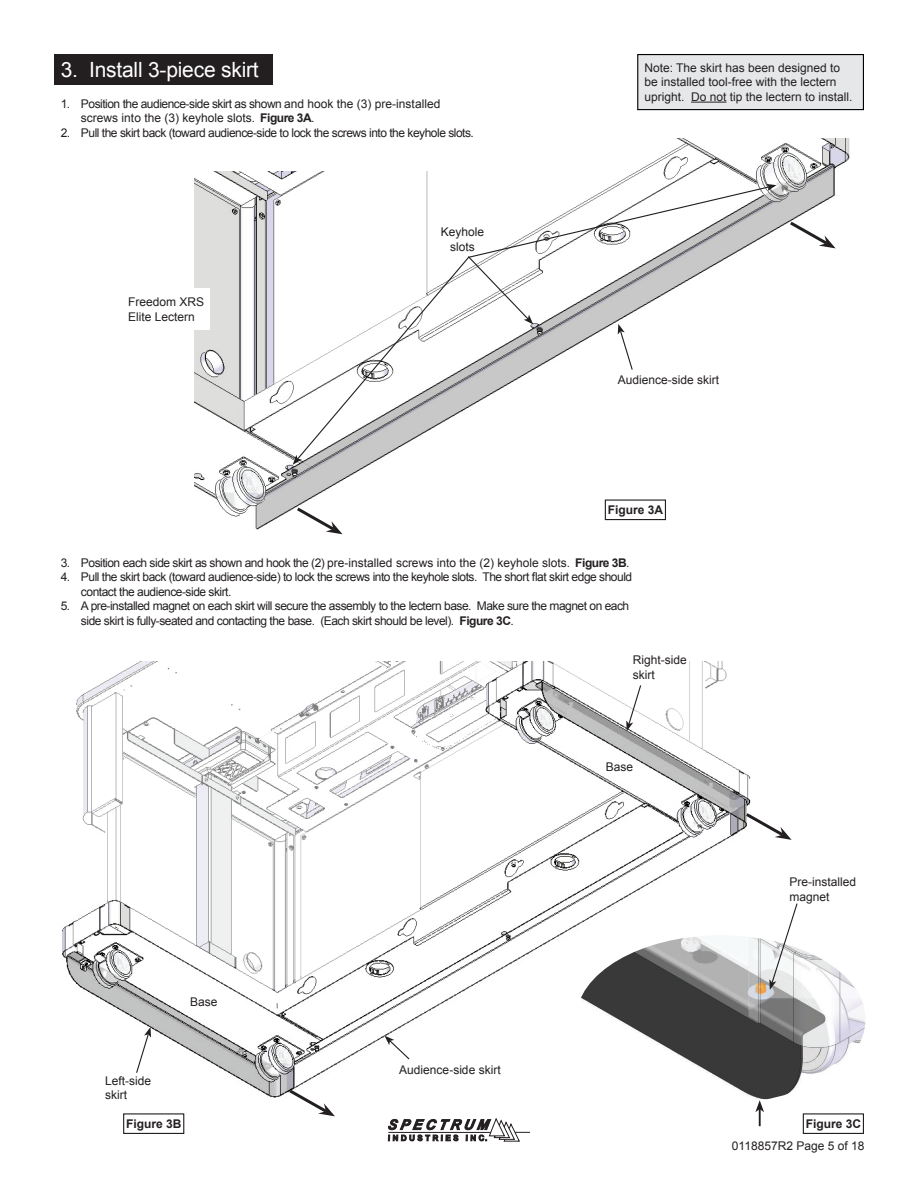
<style>
.page{position:relative;width:918px;height:1188px;background:#fff}
.page>*{position:absolute;margin:0;border:0;box-sizing:border-box;transform-origin:0 0}
.t1{font:21px "Arial";letter-spacing:-.01em;color:#fff}
.t2{font:12px/14.4px "Arial";color:#231f20}
.t3{font:12px/14.4px "Arial";letter-spacing:-.04em;color:#231f20}
.t4{font:700 12px "Arial";color:#231f20}
.s1{font-weight:700}
</style>
<div class="page">
<img style="left:195px;top:138px;width:655px;height:397px">
<img style="left:62px;top:662px;width:689px;height:436px">
<img style="left:576px;top:935px;width:290px;height:165px">
<div style="left:54px;top:54px;width:218px;height:30px;background:#231f20"></div>
<svg style="left:388px;top:1118px;width:142px;height:24px"></svg>
<div style="left:54px;top:92px;width:426px;height:79px;background:#fff"></div>
<div style="left:605px;top:500px;width:60px;height:20px;background:#fff"></div>
<div style="left:605px;top:500px;width:61px;height:20px;border:1px solid #231f20"></div>
<div style="left:128px;top:289px;width:82px;height:41px;background:#fff"></div>
<svg style="left:787px;top:219px;width:49px;height:29px"></svg>
<svg style="left:293px;top:184px;width:484px;height:281px"></svg>
<div style="left:803px;top:1113px;width:61px;height:21px;border:1px solid #231f20"></div>
<svg style="left:135px;top:1027px;width:16px;height:47px"></svg>
<svg style="left:626px;top:684px;width:16px;height:47px"></svg>
<div style="left:638px;top:55px;width:225px;height:55px;background:#e6e7e9"></div>
<hr style="left:691px;top:102px;width:35px;height:1px;background:#231f20">
<div style="left:637px;top:54px;width:227px;height:56px;border:1px solid #000"></div>
<svg style="left:384px;top:1036px;width:27px;height:25px"></svg>
<svg style="left:294px;top:505px;width:49px;height:29px"></svg>
<svg style="left:743px;top:810px;width:49px;height:30px"></svg>
<svg style="left:286px;top:1087px;width:49px;height:29px"></svg>
<div style="left:123px;top:1113px;width:61px;height:21px;border:1px solid #231f20"></div>
<svg style="left:769px;top:903px;width:29px;height:87px"></svg>
<svg style="left:755px;top:1100px;width:9px;height:26px"></svg>
<h1 class="t1" style="left:61px;top:56px;width:200px">3. Install 3-piece skirt</h1>
<p class="t2" style="left:81px;top:96px;width:361px;text-indent:-20px">1. Position the audience-side skirt as shown and hook the (3) pre-installed screws into the (3) keyhole slots. <span class="s1">Figure 3A</span>.</p>
<p class="t3" style="left:61px;top:125px;width:415px">2. Pull the skirt back (toward audience-side to lock the screws into the keyhole slots.</p>
<p class="t2" style="left:128px;top:295px;width:78px">Freedom XRS<br>Elite Lectern</p>
<p class="t2" style="left:441px;top:225px;width:45px;text-align:center">Keyhole slots</p>
<p class="t2" style="left:644px;top:61px;width:210px">Note: The skirt has been designed to be installed tool-free with the lectern upright. Do not tip the lectern to install.</p>
<p class="t2" style="left:618px;top:372px;width:103px">Audience-side skirt</p>
<p class="t4" style="left:608px;top:502px;width:57px">Figure 3A</p>
<p class="t2" style="left:61px;top:556px;width:570px">3. Position each side skirt as shown and hook the (2) pre-installed screws into the (2) keyhole slots. <span class="s1">Figure 3B</span>.</p>
<p class="t3" style="left:81px;top:570px;width:553px;text-indent:-20px">4. Pull the skirt back (toward audience-side) to lock the screws into the keyhole slots. The short flat skirt edge should contact the audience-side skirt.</p>
<p class="t3" style="left:81px;top:599px;width:550px;text-indent:-20px">5. A pre-installed magnet on each skirt will secure the assembly to the lectern base. Make sure the magnet on each side skirt is fully-seated and contacting the base. (Each skirt should be level). <span class="s1">Figure 3C</span>.</p>
<p class="t2" style="left:633px;top:653px;width:56px">Right-side skirt</p>
<p class="t3" style="left:190px;top:995px;width:29px">Base</p>
<p class="t2" style="left:105px;top:1073px;width:48px">Left-side skirt</p>
<p class="t4" style="left:126px;top:1116px;width:57px">Figure 3B</p>
<p class="t2" style="left:399px;top:1063px;width:103px">Audience-side skirt</p>
<p class="t3" style="left:606px;top:760px;width:29px">Base</p>
<p class="t2" style="left:790px;top:875px;width:68px">Pre-installed magnet</p>
<p class="t4" style="left:806px;top:1116px;width:57px">Figure 3C</p>
<p class="t2" style="left:732px;top:1139px;width:134px">0118857R2 Page 5 of 18</p>
</div>
